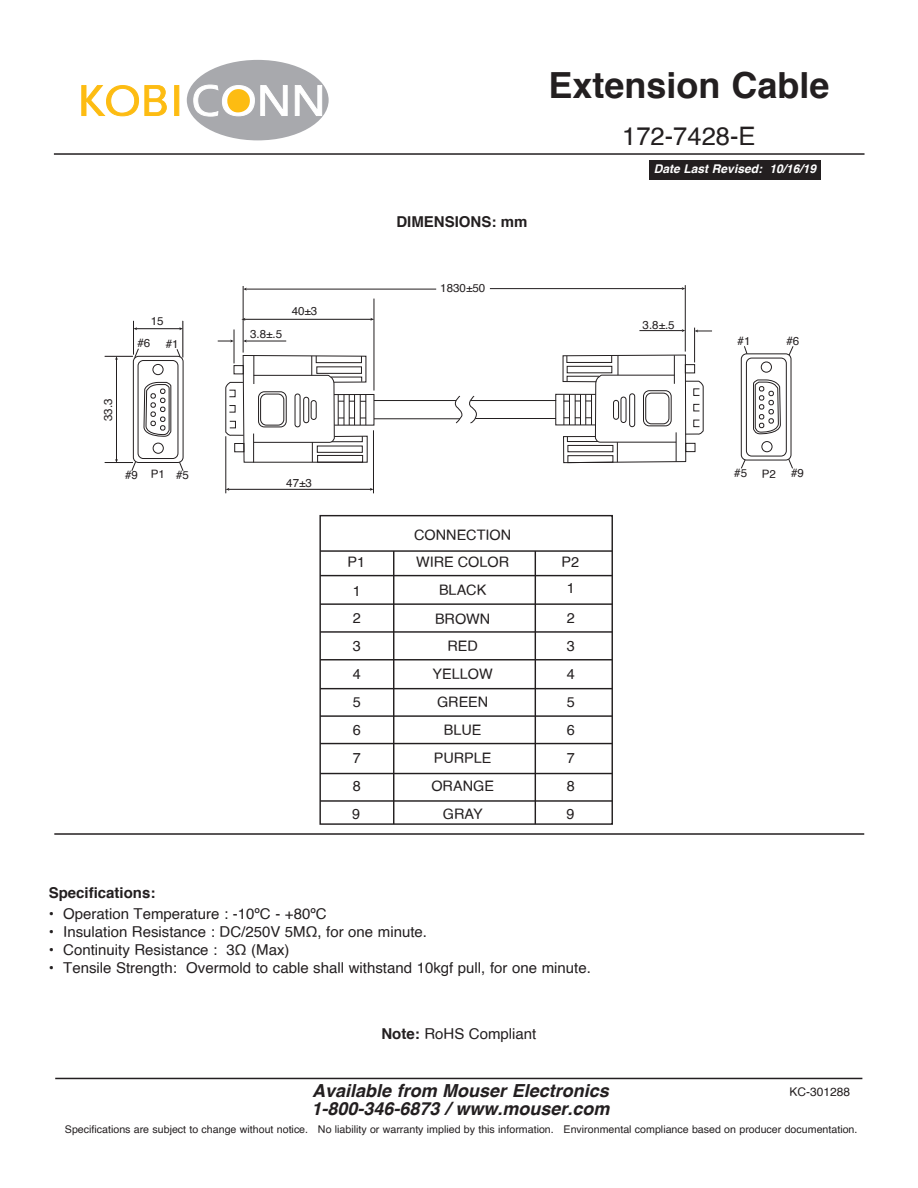
<style>
.page{position:relative;width:918px;height:1188px;background:#fff}
.page>*{position:absolute;margin:0;border:0;box-sizing:border-box;transform-origin:0 0}
.t1{font:700 36px "Helvetica";color:#231f20}
.t2{font:25.5px "Helvetica";color:#231f20}
.t3{font:italic 700 18px/18px "Helvetica";color:#231f20}
.t4{font:15px "Helvetica";color:#231f20}
.t5{font:700 15px "Helvetica";color:#231f20}
.t6{font:14.4px/27.9px "Helvetica";color:#231f20}
.t7{font:italic 700 12px "Helvetica";color:#fff}
.t8{font:12px "Helvetica";color:#231f20}
.t9{font:11.55px "Helvetica";color:#231f20}
.t10{font:10.65px "Helvetica";color:#231f20}
.s1{font-weight:700}
</style>
<div class="page">
<hr style="left:374px;top:400px;width:82px;height:1px;background:#231f20">
<hr style="left:374px;top:418px;width:86px;height:1px;background:#231f20">
<svg style="left:452px;top:395px;width:25px;height:29px"></svg>
<hr style="left:470px;top:400px;width:86px;height:1px;background:#231f20">
<hr style="left:475px;top:418px;width:81px;height:1px;background:#231f20">
<div style="left:555px;top:394px;width:41px;height:31px;border:1px solid #231f20"></div>
<hr style="left:374px;top:299px;width:1px;height:92px;background:#231f20">
<hr style="left:246px;top:289px;width:190px;height:1px;background:#231f20">
<hr style="left:490px;top:288px;width:193px;height:1px;background:#231f20">
<svg style="left:562px;top:285px;width:150px;height:376px"></svg>
<hr style="left:685px;top:285px;width:1px;height:67px;background:#231f20">
<hr style="left:694px;top:328px;width:1px;height:34px;background:#231f20">
<div style="left:746px;top:358px;width:41px;height:98px;border:1px solid #231f20;border-radius:5px"></div>
<div style="left:741px;top:353px;width:50px;height:107px;border:1px solid #231f20;border-radius:5px"></div>
<svg style="left:753px;top:353px;width:28px;height:81px"></svg>
<div style="left:761px;top:362px;width:11px;height:11px;border:1px solid #231f20;border-radius:50%"></div>
<div style="left:762px;top:441px;width:10px;height:11px;border:1px solid #231f20;border-radius:50%"></div>
<svg style="left:789px;top:346px;width:5px;height:10px"></svg>
<svg style="left:744px;top:346px;width:3px;height:8px"></svg>
<svg style="left:788px;top:459px;width:5px;height:10px"></svg>
<svg style="left:741px;top:459px;width:5px;height:10px"></svg>
<div style="left:138px;top:360px;width:40px;height:99px;border:1px solid #231f20;border-radius:5px"></div>
<div style="left:133px;top:356px;width:50px;height:107px;border:1px solid #231f20;border-radius:5px"></div>
<div style="left:153px;top:443px;width:11px;height:11px;border:1px solid #231f20;border-radius:50%"></div>
<svg style="left:179px;top:462px;width:5px;height:9px"></svg>
<div style="left:319px;top:515px;width:294px;height:310px;border:1px solid #231f20"></div>
<hr style="left:320px;top:550px;width:292px;height:2px;background:#231f20">
<hr style="left:320px;top:575px;width:292px;height:1px;background:#231f20">
<hr style="left:320px;top:603px;width:292px;height:2px;background:#231f20">
<hr style="left:320px;top:631px;width:292px;height:2px;background:#231f20">
<hr style="left:320px;top:659px;width:292px;height:1px;background:#231f20">
<hr style="left:320px;top:688px;width:292px;height:1px;background:#231f20">
<hr style="left:320px;top:715px;width:292px;height:2px;background:#231f20">
<hr style="left:320px;top:743px;width:292px;height:1px;background:#231f20">
<hr style="left:320px;top:773px;width:292px;height:1px;background:#231f20">
<hr style="left:320px;top:800px;width:292px;height:2px;background:#231f20">
<hr style="left:393px;top:551px;width:1px;height:273px;background:#231f20">
<hr style="left:535px;top:551px;width:1px;height:273px;background:#231f20">
<hr style="left:116px;top:359px;width:1px;height:101px;background:#231f20">
<svg style="left:105px;top:459px;width:31px;height:12px"></svg>
<hr style="left:183px;top:321px;width:1px;height:36px;background:#231f20">
<svg style="left:105px;top:320px;width:78px;height:117px"></svg>
<svg style="left:218px;top:286px;width:156px;height:381px"></svg>
<div style="left:649px;top:160px;width:172px;height:20px;background:#231f20"></div>
<hr style="left:55px;top:1078px;width:807px;height:1px;background:#231f20">
<hr style="left:54px;top:153px;width:811px;height:2px;background:#231f20">
<hr style="left:54px;top:833px;width:810px;height:2px;background:#231f20">
<div style="left:187px;top:60px;width:142px;height:80px;background:#a8a9ad;border-radius:50%"></div>
<svg style="left:81px;top:85px;width:86px;height:32px"></svg>
<svg style="left:174px;top:85px;width:5px;height:31px"></svg>
<svg style="left:193px;top:85px;width:95px;height:32px"></svg>
<svg style="left:295px;top:85px;width:27px;height:31px"></svg>
<h1 class="t1" style="left:548px;top:57px;width:283px">Extension Cable</h1>
<h2 class="t2" style="left:622px;top:116px;width:135px">172-7428-E</h2>
<p class="t5" style="left:396px;top:209px;width:133px">DIMENSIONS: mm</p>
<p class="t9" style="left:440px;top:279px;width:46px">1830±50</p>
<p class="t7" style="left:654px;top:159px;width:164px">Date Last Revised: 10/16/19</p>
<p class="t9" style="left:292px;top:302px;width:27px">40±3</p>
<p class="t9" style="left:151px;top:312px;width:14px">15</p>
<p class="t9" style="left:643px;top:316px;width:34px">3.8±.5</p>
<p class="t9" style="left:250px;top:325px;width:34px">3.8±.5</p>
<p class="t9" style="left:137px;top:334px;width:14px">#6</p>
<p class="t9" style="left:166px;top:335px;width:14px">#1</p>
<p class="t9" style="left:738px;top:332px;width:14px">#1</p>
<p class="t9" style="left:786px;top:332px;width:14px">#6</p>
<p class="t9" style="left:99px;top:421px;width:24px;rotate:-90deg">33.3</p>
<p class="t9" style="left:125px;top:466px;width:65px">#9 P1 #5</p>
<p class="t9" style="left:286px;top:474px;width:27px">47±3</p>
<p class="t6" style="left:348px;top:548px;width:19px">P1</p>
<p class="t6" style="left:414px;top:522px;width:99px;line-height:27.2px">CONNECTION<br>WIRE COLOR</p>
<p class="t6" style="left:562px;top:548px;width:19px">P2</p>
<p class="t6" style="left:353px;top:577px;width:10px;text-align:justify">1<br>2<br>3<br>4<br>5<br>6<br>7<br>8</p>
<p class="t6" style="left:567px;top:574px;width:10px;line-height:30px">1<br>2</p>
<p class="t6" style="left:431px;top:577px;width:64px;text-align:center">BLACK<br>BROWN<br>RED<br>YELLOW<br>GREEN<br>BLUE<br>PURPLE<br>ORANGE<br>GRAY</p>
<p class="t6" style="left:567px;top:633px;width:10px;text-align:justify">3<br>4<br>5<br>6<br>7<br>8</p>
<p class="t6" style="left:352px;top:800px;width:10px">9</p>
<p class="t6" style="left:566px;top:800px;width:10px">9</p>
<p class="t9" style="left:734px;top:464px;width:14px">#5</p>
<p class="t9" style="left:762px;top:465px;width:16px">P2</p>
<p class="t9" style="left:791px;top:464px;width:14px">#9</p>
<p class="t5" style="left:49px;top:881px;width:108px">Specifications:</p>
<p class="t4" style="left:49px;top:902px;width:279px"><span class="s1">•</span> Operation Temperature : -10ºC - +80ºC</p>
<p class="t4" style="left:49px;top:920px;width:380px"><span class="s1">•</span> Insulation Resistance : DC/250V 5MΩ, for one minute.</p>
<p class="t4" style="left:49px;top:938px;width:242px"><span class="s1">•</span> Continuity Resistance : 3Ω (Max)</p>
<p class="t4" style="left:49px;top:956px;width:544px"><span class="s1">•</span> Tensile Strength: Overmold to cable shall withstand 10kgf pull, for one minute.</p>
<p class="t4" style="left:381px;top:1022px;width:157px"><span class="s1">Note:</span> RoHS Compliant</p>
<p class="t3" style="left:311px;top:1082px;width:300px">Available from Mouser Electronics<br>1-800-346-6873 / www.mouser.com</p>
<p class="t10" style="left:65px;top:1121px;width:794px">Specifications are subject to change without notice. No liability or warranty implied by this information. Environmental compliance based on producer documentation.</p>
<p class="t8" style="left:790px;top:1082px;width:62px">KC-301288</p>
</div>
